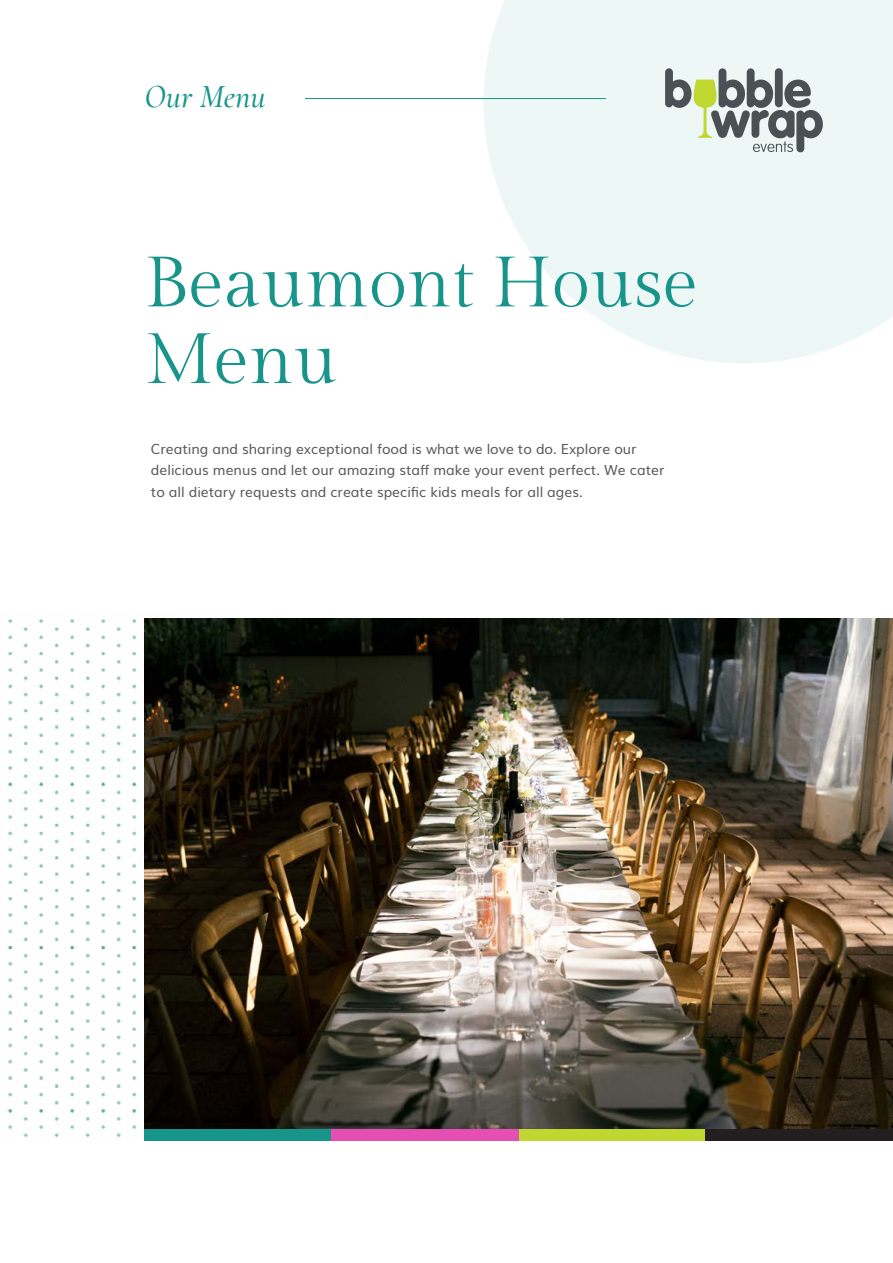
<style>
.page{position:relative;width:893px;height:1263px;background:#fff}
.page>*{position:absolute;margin:0;border:0;box-sizing:border-box;transform-origin:0 0}
.t1{font:70.95px/76.7px "Gilda Display";color:#18958a}
.t2{font:italic 500 32.55px "Cormorant Garamond";color:#18958a}
.t3{font:13.95px/21.6px "Muli";color:#58595b}
</style>
<div class="page">
<svg style="left:483px;top:0;width:410px;height:363px;background:#eff8f6"></svg>
<img style="left:7px;top:618px;width:202px;height:522px">
<img style="left:145px;top:619px;width:748px;height:510px">
<svg style="left:665px;top:68px;width:158px;height:84px;background:#aeb7af"></svg>
<div style="left:145px;top:1129px;width:187px;height:12px;background:#18958a"></div>
<div style="left:519px;top:1129px;width:187px;height:12px;background:#c0d72f"></div>
<div style="left:332px;top:1129px;width:187px;height:12px;background:#e54eb3"></div>
<div style="left:706px;top:1129px;width:187px;height:12px;background:#231f20"></div>
<hr style="left:305px;top:98px;width:301px;height:1px;background:#18958a">
<h2 class="t2" style="left:145px;top:77px;width:123px">Our Menu</h2>
<h1 class="t1" style="left:145px;top:243px;width:555px">Beaumont House<br>Menu</h1>
<p class="t3" style="left:151px;top:437px;width:515px">Creating and sharing exceptional food is what we love to do. Explore our delicious menus and let our amazing staff make your event perfect. We cater to all dietary requests and create specific kids meals for all ages.</p>
</div>
